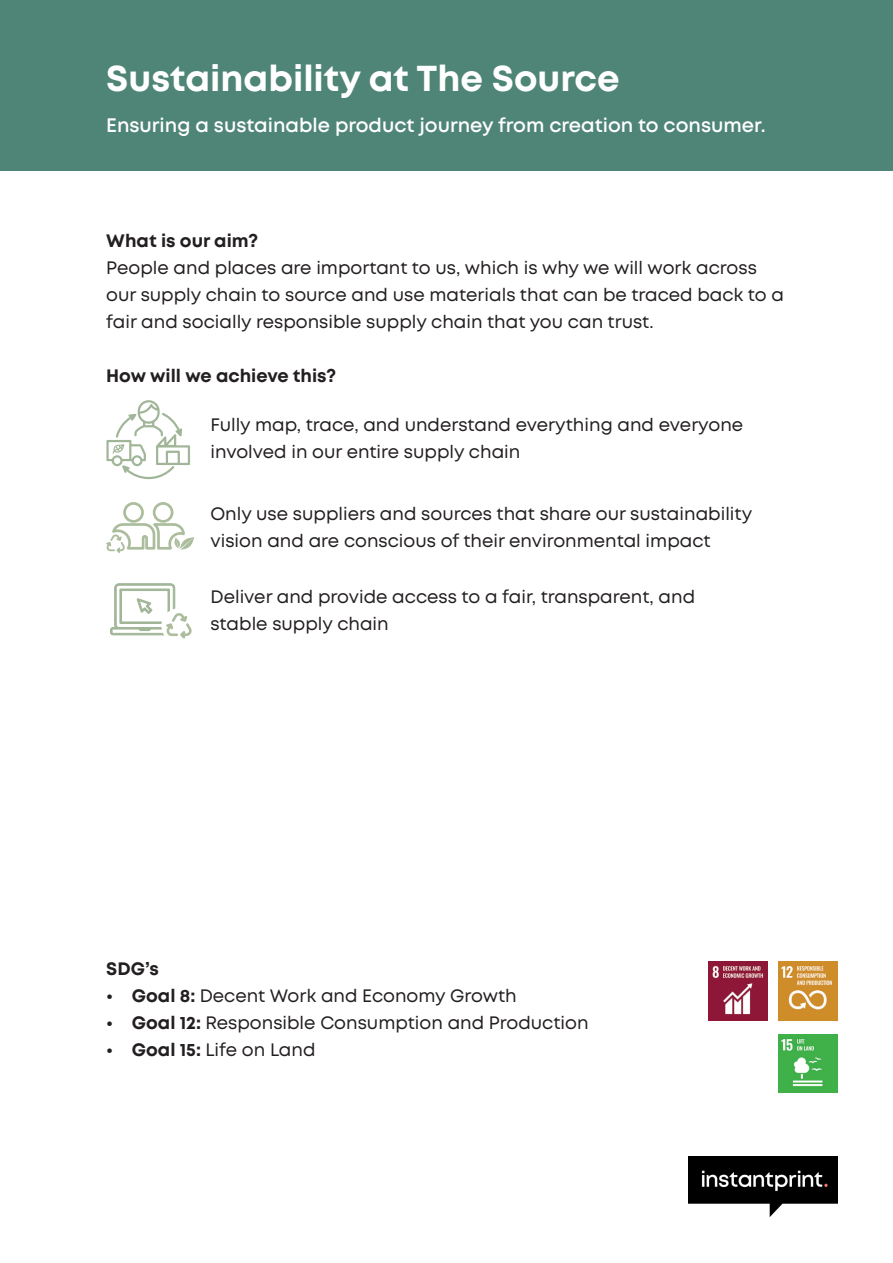
<style>
.page{position:relative;width:893px;height:1263px;background:#fff}
.page>*{position:absolute;margin:0;border:0;box-sizing:border-box;transform-origin:0 0}
.t1{font:700 36px "Mont";color:#fff}
.t2{font:600 19.5px "Mont";color:#fff}
.t3{font:18px/27px "Mont";color:#231f20}
.t4{font:700 18px "Mont";color:#231f20}
.s1{font-weight:700}
</style>
<div class="page">
<div style="left:0;top:0;width:893px;height:170px;background:#4f8577"></div>
<img style="left:689px;top:1157px;width:149px;height:60px">
<img style="left:779px;top:962px;width:59px;height:58px">
<img style="left:779px;top:1034px;width:59px;height:59px">
<img style="left:708px;top:962px;width:59px;height:58px">
<svg style="left:106px;top:400px;width:84px;height:79px"></svg>
<svg style="left:106px;top:502px;width:88px;height:51px"></svg>
<svg style="left:110px;top:583px;width:82px;height:55px"></svg>
<p class="t1" style="left:106px;top:55px;width:515px">Sustainability at The Source</p>
<p class="t2" style="left:106px;top:113px;width:661px">Ensuring a sustainable product journey from creation to consumer.</p>
<p class="t4" style="left:106px;top:229px;width:153px">What is our aim?</p>
<p class="t3" style="left:106px;top:254px;width:679px">People and places are important to us, which is why we will work across our supply chain to source and use materials that can be traced back to a fair and socially responsible supply chain that you can trust.</p>
<p class="t4" style="left:106px;top:364px;width:231px">How will we achieve this?</p>
<p class="t3" style="left:210px;top:412px;width:534px">Fully map, trace, and understand everything and everyone involved in our entire supply chain</p>
<p class="t3" style="left:210px;top:500px;width:543px">Only use suppliers and sources that share our sustainability vision and are conscious of their environmental impact</p>
<p class="t3" style="left:210px;top:583px;width:486px">Deliver and provide access to a fair, transparent, and stable supply chain</p>
<p class="t4" style="left:106px;top:957px;width:54px">SDG’s</p>
<p class="t3" style="left:106px;top:982px;width:412px"><span class="s1">• Goal 8:</span> Decent Work and Economy Growth</p>
<p class="t3" style="left:106px;top:1009px;width:484px"><span class="s1">• Goal 12:</span> Responsible Consumption and Production</p>
<p class="t3" style="left:106px;top:1036px;width:211px"><span class="s1">• Goal 15:</span> Life on Land</p>
</div>
